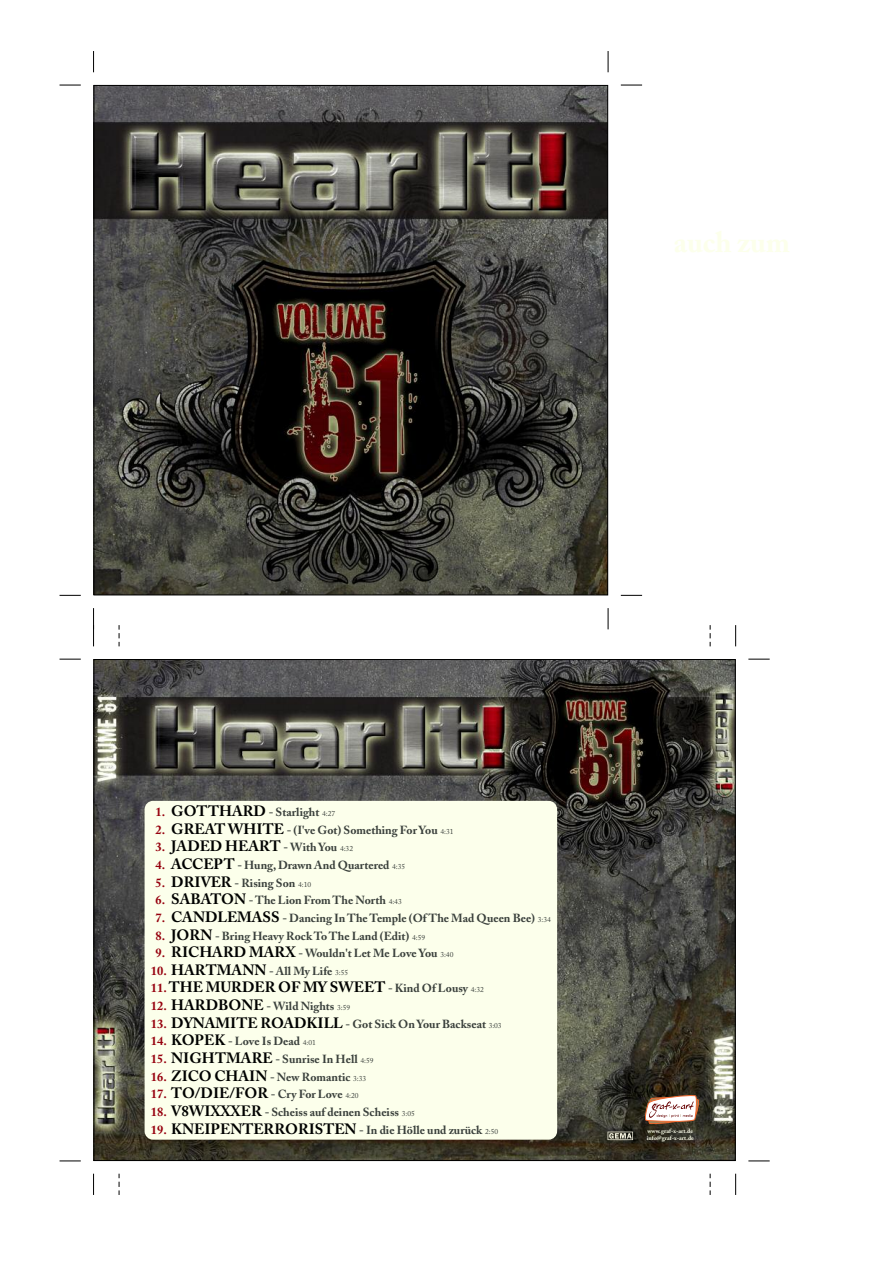
<style>
.page{position:relative;width:893px;height:1263px;background:#fff}
.page>*{position:absolute;margin:0;border:0;box-sizing:border-box;transform-origin:0 0}
.t1{font:700 14.85px "Adobe Caslon";color:#000}
.t2{font:700 11.7px "Adobe Caslon";color:#393f3b}
.t3{font:700 6px/7.4px "Adobe Caslon";color:#fcffeb}
.s1{font-size:12.45px;color:#96000e}
.s2{font-size:14.85px;color:#000}
.s3{font-weight:400;font-size:7.5px}
.s4{font-size:11.7px;color:#393f3b}
.s5{font-weight:400;font-size:7.5px;color:#393f3b}
</style>
<div class="page">
<img style="left:96px;top:87px;width:510px;height:506px">
<svg style="left:60px;top:85px;width:21px;height:1px"></svg>
<svg style="left:60px;top:595px;width:21px;height:1px"></svg>
<svg style="left:621px;top:85px;width:21px;height:1px"></svg>
<svg style="left:621px;top:595px;width:21px;height:1px"></svg>
<svg style="left:93px;top:51px;width:1px;height:21px"></svg>
<svg style="left:608px;top:51px;width:1px;height:21px"></svg>
<svg style="left:608px;top:608px;width:1px;height:21px"></svg>
<svg style="left:119px;top:625px;width:1px;height:21px"></svg>
<svg style="left:710px;top:625px;width:1px;height:21px"></svg>
<svg style="left:710px;top:1174px;width:1px;height:21px"></svg>
<svg style="left:119px;top:1174px;width:1px;height:21px"></svg>
<img style="left:96px;top:661px;width:638px;height:498px">
<div style="left:145px;top:801px;width:412px;height:339px;background:#fcffeb;border-radius:9px"></div>
<svg style="left:608px;top:1131px;width:25px;height:9px"></svg>
<svg style="left:60px;top:659px;width:21px;height:1px"></svg>
<svg style="left:60px;top:1161px;width:21px;height:1px"></svg>
<svg style="left:748px;top:659px;width:22px;height:1px"></svg>
<svg style="left:748px;top:1161px;width:22px;height:1px"></svg>
<svg style="left:93px;top:608px;width:1px;height:38px"></svg>
<svg style="left:735px;top:625px;width:1px;height:21px"></svg>
<svg style="left:93px;top:1174px;width:1px;height:21px"></svg>
<svg style="left:735px;top:1174px;width:1px;height:21px"></svg>
<svg style="left:645px;top:1095px;width:54px;height:29px"></svg>
<p class="t2" style="left:156px;top:807px;width:181px"><span class="s1">1.</span> <span class="s2">GOTTHARD</span> - Starlight <span class="s3">4:27</span></p>
<p class="t2" style="left:155px;top:825px;width:300px"><span class="s1">2.</span> <span class="s2">GREAT WHITE</span> - (I've Got) Something For You <span class="s3">4:31</span></p>
<p class="t1" style="left:155px;top:840px;width:199px"><span class="s1">3.</span> JADED HEART <span class="s4">- With You</span> <span class="s5">4:32</span></p>
<p class="t2" style="left:155px;top:860px;width:251px"><span class="s1">4.</span> <span class="s2">ACCEPT</span> - Hung, Drawn And Quartered <span class="s3">4:35</span></p>
<p class="t2" style="left:155px;top:878px;width:157px"><span class="s1">5.</span> <span class="s2">DRIVER</span> - Rising Son <span class="s3">4:10</span></p>
<p class="t2" style="left:155px;top:895px;width:248px"><span class="s1">6.</span> <span class="s2">SABATON</span> -The Lion FromThe North <span class="s3">4:43</span></p>
<p class="t2" style="left:155px;top:913px;width:397px"><span class="s1">7.</span> <span class="s2">CANDLEMASS</span> - Dancing InTheTemple (OfThe Mad Queen Bee) <span class="s3">3:34</span></p>
<p class="t2" style="left:155px;top:931px;width:271px"><span class="s1">8.</span> <span class="s2">JORN</span> - Bring Heavy RockToThe Land (Edit) <span class="s3">4:59</span></p>
<p class="t2" style="left:155px;top:948px;width:299px"><span class="s1">9.</span> <span class="s2">RICHARD MARX</span> - Wouldn't Let Me Love You <span class="s3">3:40</span></p>
<p class="t2" style="left:151px;top:966px;width:199px"><span class="s1">10.</span> <span class="s2">HARTMANN</span> - All My Life <span class="s3">3:55</span></p>
<p class="t1" style="left:151px;top:981px;width:334px"><span class="s1">11.</span> THE MURDER OF MY SWEET <span class="s4">- Kind Of Lousy</span> <span class="s5">4:32</span></p>
<p class="t2" style="left:151px;top:1001px;width:201px"><span class="s1">12.</span> <span class="s2">HARDBONE</span> - Wild Nights <span class="s3">3:59</span></p>
<p class="t2" style="left:151px;top:1019px;width:352px"><span class="s1">13.</span> <span class="s2">DYNAMITE ROADKILL</span> - Got Sick On Your Backseat <span class="s3">3:03</span></p>
<p class="t2" style="left:151px;top:1037px;width:166px"><span class="s1">14.</span> <span class="s2">KOPEK</span> - Love Is Dead <span class="s3">4:01</span></p>
<p class="t2" style="left:151px;top:1054px;width:224px"><span class="s1">15.</span> <span class="s2">NIGHTMARE</span> - Sunrise In Hell <span class="s3">4:59</span></p>
<p class="t2" style="left:151px;top:1072px;width:217px"><span class="s1">16.</span> <span class="s2">ZICO CHAIN</span> - New Romantic <span class="s3">3:33</span></p>
<p class="t2" style="left:151px;top:1090px;width:209px"><span class="s1">17.</span> <span class="s2">TO/DIE/FOR</span> - Cry For Love <span class="s3">4:20</span></p>
<p class="t2" style="left:151px;top:1107px;width:265px"><span class="s1">18.</span> <span class="s2">V8WIXXXER</span> - Scheiss auf deinen Scheiss <span class="s3">3:05</span></p>
<p class="t2" style="left:151px;top:1125px;width:349px"><span class="s1">19.</span> <span class="s2">KNEIPENTERRORISTEN</span> - In die Hölle und zurück <span class="s3">2:50</span></p>
<p class="t3" style="left:647px;top:1127px;width:49px">www.graf-x-art.de info@graf-x-art.de</p>
</div>
